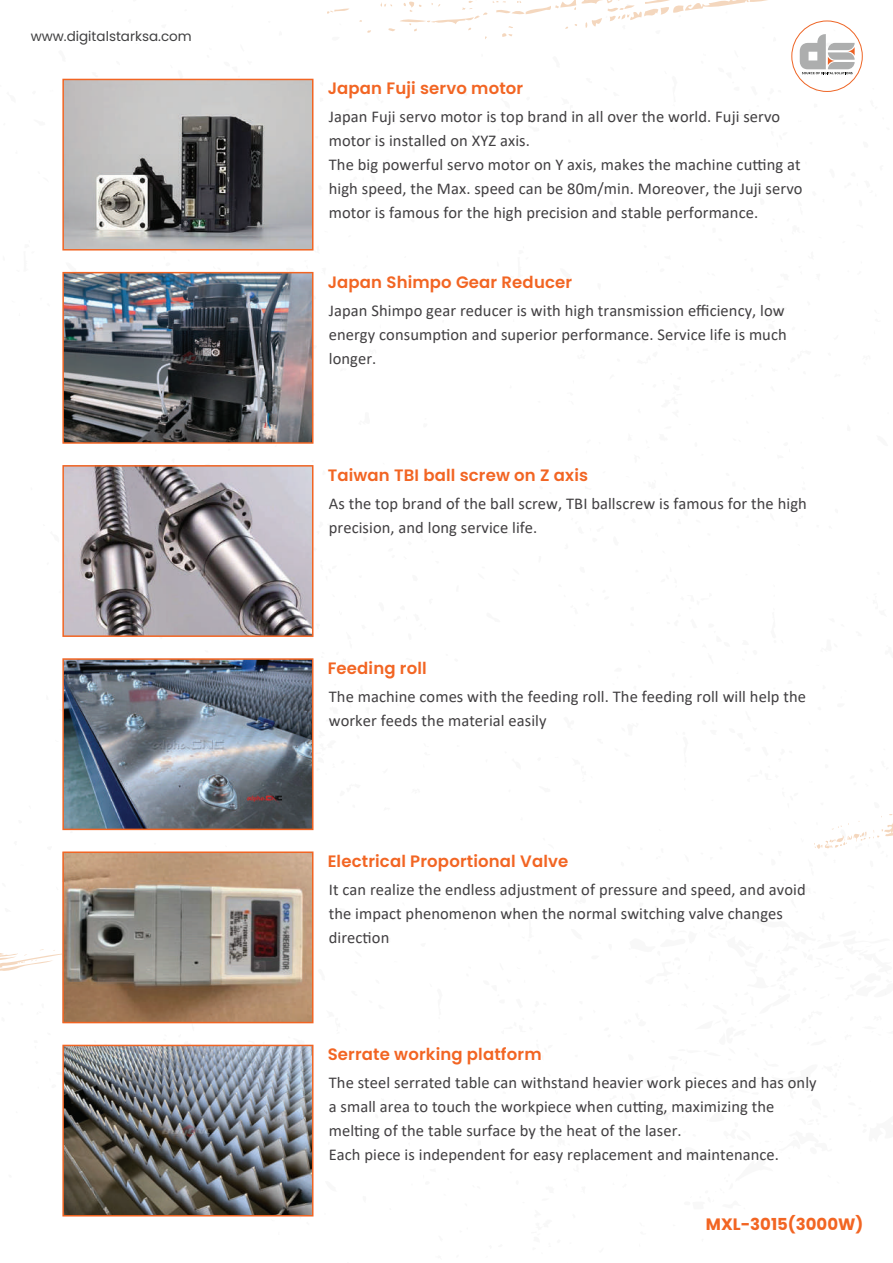
<style>
.page{position:relative;width:893px;height:1263px;background:#fff}
.page>*{position:absolute;margin:0;border:0;box-sizing:border-box;transform-origin:0 0}
.t1{font:16.5px/24px "Calibri";letter-spacing:.005em;color:#413f41}
.t2{font:600 16.5px "Poppins";letter-spacing:.01em;color:#f26523}
.t3{font:700 16.5px "Poppins";color:#f26523}
.t4{font:13.5px "Poppins";color:#404041}
</style>
<div class="page">
<svg style="left:62px;top:78px;width:252px;height:293px"></svg>
<svg style="left:62px;top:795px;width:252px;height:250px"></svg>
<svg style="left:246px;top:891px;width:68px;height:326px"></svg>
<svg style="left:814px;top:814px;width:79px;height:35px"></svg>
<svg style="left:0;top:949px;width:62px;height:22px"></svg>
<svg style="left:327px;top:0;width:536px;height:74px"></svg>
<img style="left:65px;top:82px;width:245px;height:166px">
<img style="left:65px;top:275px;width:245px;height:166px">
<div style="left:62px;top:79px;width:251px;height:172px;border:2px solid #f26523"></div>
<div style="left:62px;top:272px;width:251px;height:172px;border:2px solid #f26523"></div>
<img style="left:65px;top:661px;width:245px;height:166px">
<div style="left:62px;top:658px;width:251px;height:172px;border:2px solid #f26523"></div>
<img style="left:65px;top:468px;width:245px;height:166px">
<div style="left:62px;top:465px;width:251px;height:172px;border:2px solid #f26523"></div>
<img style="left:65px;top:854px;width:245px;height:166px">
<img style="left:65px;top:1048px;width:245px;height:165px">
<div style="left:62px;top:851px;width:251px;height:172px;border:2px solid #f26523"></div>
<div style="left:62px;top:1045px;width:251px;height:171px;border:2px solid #f26523"></div>
<p class="t4" style="left:31px;top:28px;width:163px">www.digitalstarksa.com</p>
<p class="t2" style="left:328px;top:79px;width:197px">Japan Fuji servo motor</p>
<p class="t1" style="left:329px;top:104px;width:475px">Japan Fuji servo motor is top brand in all over the world. Fuji servo motor is installed on XYZ axis.<br>The big powerful servo motor on Y axis, makes the machine cutting at high speed, the Max. speed can be 80m/min. Moreover, the Juji servo motor is famous for the high precision and stable performance.</p>
<p class="t2" style="left:328px;top:272px;width:246px">Japan Shimpo Gear Reducer</p>
<p class="t1" style="left:329px;top:298px;width:459px">Japan Shimpo gear reducer is with high transmission efficiency, low energy consumption and superior performance. Service life is much longer.</p>
<p class="t2" style="left:328px;top:465px;width:262px">Taiwan TBI ball screw on Z axis</p>
<p class="t1" style="left:329px;top:491px;width:480px">As the top brand of the ball screw, TBI ballscrew is famous for the high precision, and long service life.</p>
<p class="t2" style="left:328px;top:659px;width:101px">Feeding roll</p>
<p class="t1" style="left:329px;top:684px;width:479px">The machine comes with the feeding roll. The feeding roll will help the worker feeds the material easily</p>
<p class="t2" style="left:328px;top:852px;width:242px">Electrical Proportional Valve</p>
<p class="t1" style="left:329px;top:877px;width:478px">It can realize the endless adjustment of pressure and speed, and avoid the impact phenomenon when the normal switching valve changes direction</p>
<p class="t2" style="left:328px;top:1045px;width:215px">Serrate working platform</p>
<p class="t1" style="left:329px;top:1070px;width:489px">The steel serrated table can withstand heavier work pieces and has only a small area to touch the workpiece when cutting, maximizing the melting of the table surface by the heat of the laser.<br>Each piece is independent for easy replacement and maintenance.</p>
<p class="t3" style="left:706px;top:1215px;width:159px">MXL-3015(3000W)</p>
</div>
